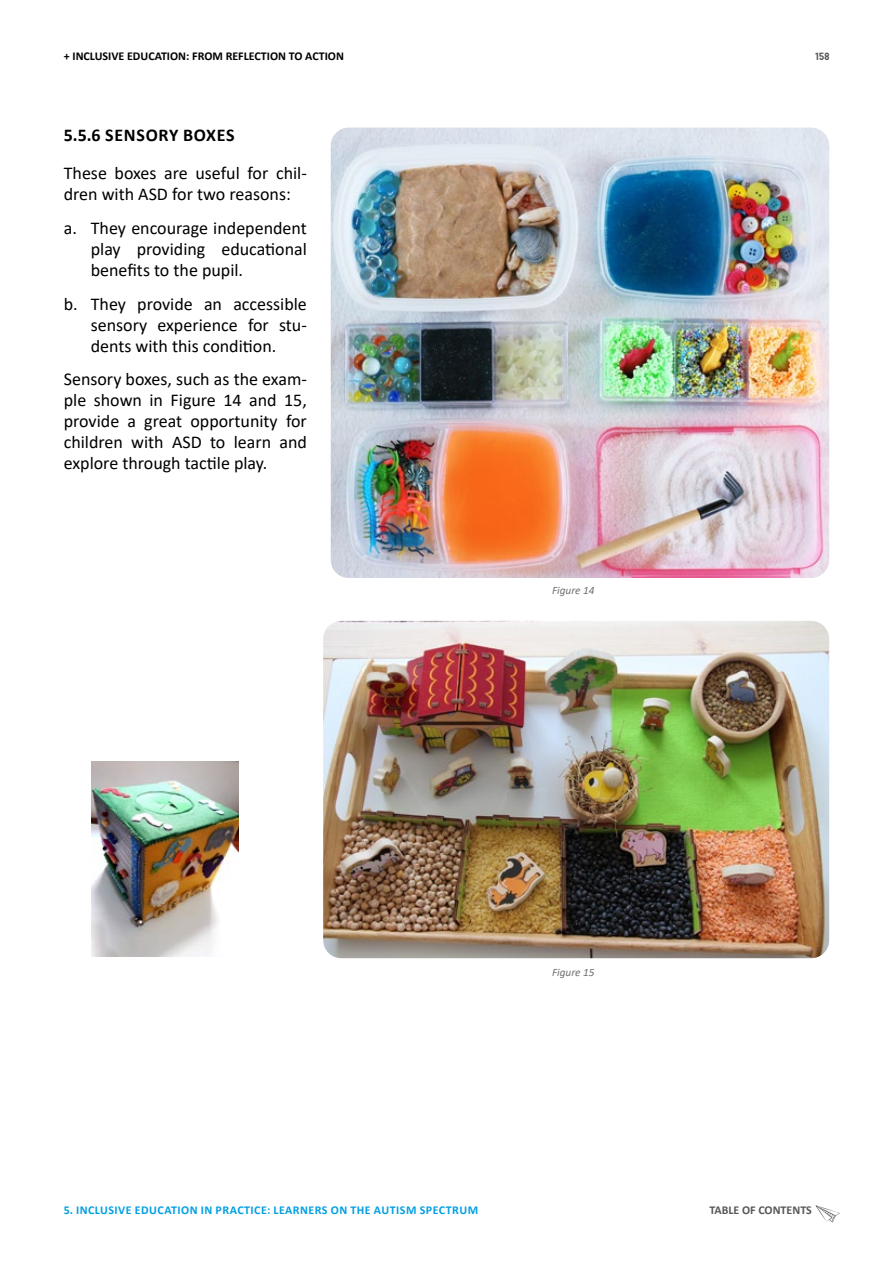
<style>
.page{position:relative;width:893px;height:1263px;background:#fff}
.page>*{position:absolute;margin:0;border:0;box-sizing:border-box;transform-origin:0 0}
.t1{font:18px/21px "Calibri";color:#000;text-align:justify}
.t2{font:700 18px "Calibri";letter-spacing:.04em;color:#000}
.t3{font:700 12px "Calibri";letter-spacing:.04em;color:#009fe3}
.t4{font:700 12px "Calibri";color:#000}
.t5{font:700 12px "Calibri";color:#575756}
.t6{font:italic 11.25px "Calibri";color:#706f6f}
.t7{font:700 10.5px "Baron Neue";color:#5a5a59}
</style>
<div class="page">
<svg style="left:816px;top:1205px;width:24px;height:17px"></svg>
<img style="left:323px;top:621px;width:506px;height:337px">
<img style="left:92px;top:762px;width:146px;height:195px">
<img style="left:331px;top:128px;width:498px;height:450px">
<p class="t4" style="left:64px;top:48px;width:282px">+ INCLUSIVE EDUCATION: FROM REFLECTION TO ACTION</p>
<p class="t7" style="left:816px;top:50px;width:15px">158</p>
<p class="t2" style="left:64px;top:122px;width:172px">5.5.6 SENSORY BOXES</p>
<p class="t1" style="left:64px;top:162px;width:245px">These boxes are useful for chil&shy;dren with ASD for two reasons:</p>
<p class="t1" style="left:91px;top:217px;width:218px;text-indent:-27px">a. They encourage independent play providing educational benefits to the pupil.</p>
<p class="t1" style="left:91px;top:293px;width:218px;text-indent:-27px">b. They provide an accessible sensory experience for stu&shy;dents with this condition.</p>
<p class="t1" style="left:64px;top:368px;width:245px">Sensory boxes, such as the exam&shy;ple shown in Figure 14 and 15, provide a great opportunity for children with ASD to learn and explore through tactile play.</p>
<p class="t6" style="left:552px;top:582px;width:44px">Figure 14</p>
<p class="t6" style="left:552px;top:964px;width:44px">Figure 15</p>
<p class="t3" style="left:64px;top:1202px;width:416px">5. INCLUSIVE EDUCATION IN PRACTICE: LEARNERS ON THE AUTISM SPECTRUM</p>
<p class="t5" style="left:709px;top:1202px;width:104px">TABLE OF CONTENTS</p>
</div>
